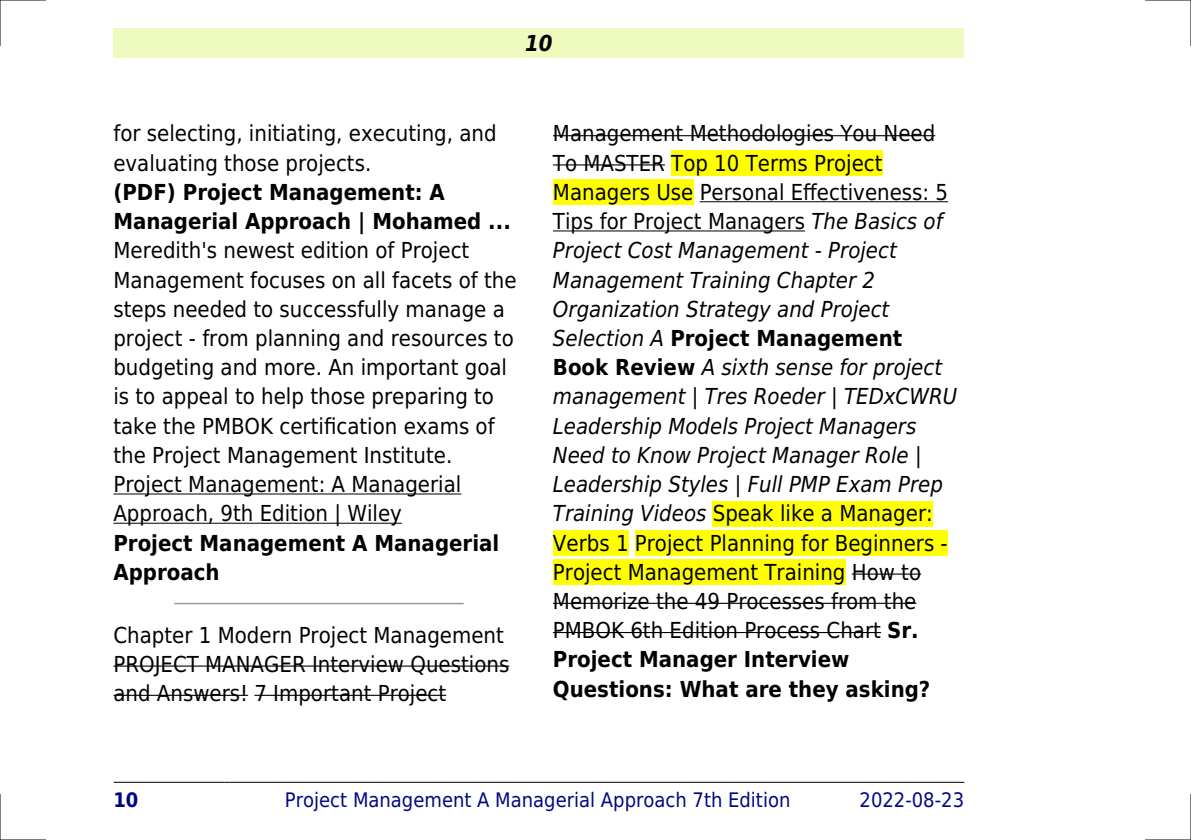
<style>
.page{position:relative;width:1191px;height:840px;background:#fff}
.page>*{position:absolute;margin:0;border:0;box-sizing:border-box;transform-origin:0 0}
.t1{font:italic 22px/29.2px "DejaVu Sans Condensed";color:#000}
.t2{font:22px/29.2px "DejaVu Sans Condensed";color:#000}
.t3{font:700 22px/29.2px "DejaVu Sans Condensed";color:#000}
.t4{font:italic 700 22px "DejaVu Sans Condensed";color:#000}
.t5{font:20px "DejaVu Sans Condensed";color:#000880}
.t6{font:700 20px "DejaVu Sans Condensed";color:#000880}
.s1{font-style:normal}
.s2{font-weight:700;font-style:normal}
</style>
<div class="page">
<div style="left:113px;top:28px;width:851px;height:30px;background:#effbbe"></div>
<hr style="left:114px;top:781px;width:110px;height:1px;background:#000">
<hr style="left:225px;top:781px;width:625px;height:1px;background:#000">
<hr style="left:851px;top:781px;width:113px;height:1px;background:#000">
<hr style="left:113px;top:493px;width:348px;height:1px;background:#000">
<hr style="left:113px;top:522px;width:289px;height:1px;background:#000">
<hr style="left:175px;top:602px;width:288px;height:2px;background:#999">
<hr style="left:113px;top:665px;width:396px;height:1px;background:#000">
<hr style="left:113px;top:694px;width:135px;height:1px;background:#000">
<hr style="left:254px;top:694px;width:192px;height:1px;background:#000">
<hr style="left:553px;top:135px;width:382px;height:1px;background:#000">
<hr style="left:553px;top:164px;width:112px;height:1px;background:#000">
<div style="left:671px;top:150px;width:211px;height:26px;background:#ff0"></div>
<div style="left:553px;top:179px;width:140px;height:26px;background:#ff0"></div>
<hr style="left:699px;top:201px;width:249px;height:1px;background:#000">
<hr style="left:553px;top:230px;width:252px;height:1px;background:#000">
<div style="left:713px;top:500px;width:219px;height:26px;background:#ff0"></div>
<div style="left:553px;top:530px;width:75px;height:25px;background:#ff0"></div>
<div style="left:635px;top:530px;width:312px;height:25px;background:#ff0"></div>
<div style="left:553px;top:559px;width:292px;height:25px;background:#ff0"></div>
<hr style="left:851px;top:573px;width:70px;height:1px;background:#000">
<hr style="left:553px;top:602px;width:363px;height:1px;background:#000">
<hr style="left:553px;top:631px;width:328px;height:1px;background:#000">
<hr style="left:0;top:0;width:45px;height:1px;background:#000">
<hr style="left:1145px;top:0;width:46px;height:1px;background:#000">
<hr style="left:0;top:839px;width:45px;height:1px;background:#000">
<hr style="left:1145px;top:839px;width:46px;height:1px;background:#000">
<hr style="left:0;top:0;width:1px;height:45px;background:#000">
<hr style="left:0;top:794px;width:1px;height:45px;background:#000">
<hr style="left:1190px;top:0;width:1px;height:45px;background:#000">
<hr style="left:1190px;top:794px;width:1px;height:45px;background:#000">
<p class="t4" style="left:525px;top:30px;width:29px">10</p>
<p class="t2" style="left:113px;top:119px;width:385px">for selecting, initiating, executing, and evaluating those projects.</p>
<p class="t3" style="left:113px;top:177px;width:399px">(PDF) Project Management: A<br>Managerial Approach | Mohamed ...</p>
<p class="t2" style="left:113px;top:236px;width:404px">Meredith's newest edition of Project Management focuses on all facets of the steps needed to successfully manage a project - from planning and resources to budgeting and more. An important goal is to appeal to help those preparing to take the PMBOK certification exams of the Project Management Institute.<br>Project Management: A Managerial Approach, 9th Edition | Wiley</p>
<p class="t3" style="left:113px;top:528px;width:387px">Project Management A Managerial<br>Approach</p>
<p class="t2" style="left:113px;top:620px;width:397px">Chapter 1 Modern Project Management<br>PROJECT MANAGER Interview Questions and Answers! 7 Important Project</p>
<p class="t1" style="left:553px;top:119px;width:406px"><span class="s1">Management Methodologies You Need To MASTER Top 10 Terms Project Managers Use Personal Effectiveness: 5<br>Tips for Project Managers</span> The Basics of Project Cost Management - Project Management Training Chapter 2<br>Organization Strategy and Project Selection A <span class="s2">Project Management Book Review</span> A sixth sense for project management | Tres Roeder | TEDxCWRU Leadership Models Project Managers Need to Know Project Manager Role | Leadership Styles | Full PMP Exam Prep Training Videos <span class="s1">Speak like a Manager:<br>Verbs 1 Project Planning for Beginners - Project Management Training How to Memorize the 49 Processes from the PMBOK 6th Edition Process Chart</span> <span class="s2">Sr.<br>Project Manager Interview Questions: What are they asking?</span></p>
<p class="t6" style="left:113px;top:787px;width:27px">10</p>
<p class="t5" style="left:285px;top:787px;width:507px">Project Management A Managerial Approach 7th Edition</p>
<p class="t5" style="left:859px;top:787px;width:106px">2022-08-23</p>
</div>
